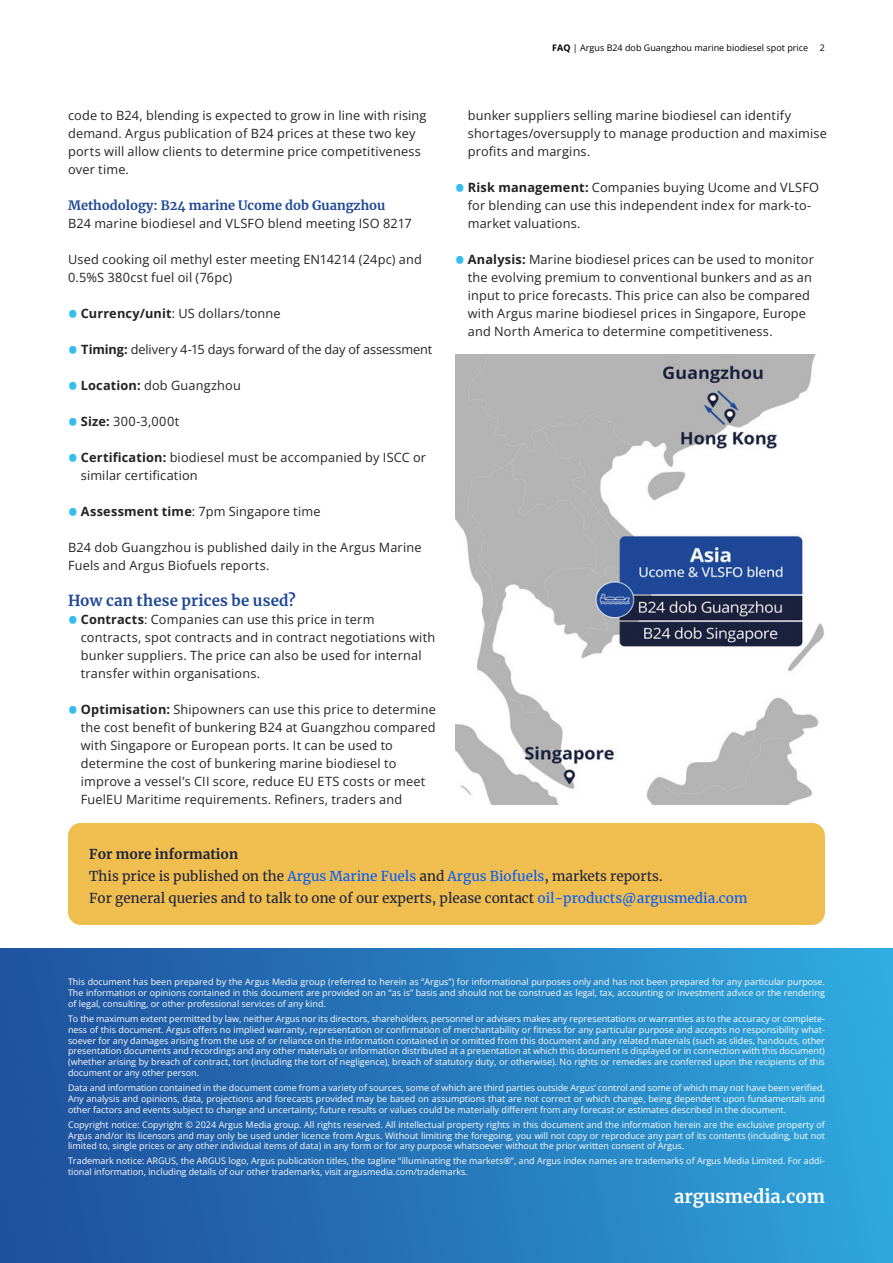
<style>
.page{position:relative;width:893px;height:1263px;background:#fff}
.page>*{position:absolute;margin:0;border:0;box-sizing:border-box;transform-origin:0 0}
.t1{font:700 18px "Merriweather";color:#fff}
.H1_Header{font:700 15px "Merriweather";letter-spacing:.015em;color:#1e4897}
.CTA_Text{font:13.5px "Merriweather";color:#1b223d}
.CTA_Text-2{font:700 13.5px "Merriweather";color:#1b223d}
.P1_Main_Body_Copy{font:12.75px/18px "Open Sans";letter-spacing:.015em;color:#232323}
.P1_Main_Body_Copy-2{font:12.75px "Open Sans";letter-spacing:-.005em;color:#232323}
.H2_Subheader{font:700 12.75px "Merriweather";color:#1e4897}
.t2{font:9px/10.8px "Open Sans";color:#fff;text-align:justify}
.t3{font:9px "Open Sans";color:#000}
.s1{font-weight:700}
.s2{font-weight:700;font-size:25.5px;color:#33beee}
.s3{color:#005aff}
</style>
<div class="page">
<div style="left:0;top:948px;width:893px;height:315px;background:linear-gradient(to right,#1f4e9b,#2fa7dd)"></div>
<div style="left:68px;top:823px;width:757px;height:102px;background:#f0bd4f;border-radius:13px"></div>
<img style="left:455px;top:354px;width:370px;height:450px">
<p class="t3" style="left:552px;top:42px;width:257px"><span class="s1">FAQ</span> | Argus B24 dob Guangzhou marine biodiesel spot price</p>
<p class="t3" style="left:820px;top:42px;width:7px">2</p>
<p class="P1_Main_Body_Copy" style="left:68px;top:106px;width:360px">code to B24, blending is expected to grow in line with rising demand. Argus publication of B24 prices at these two key ports will allow clients to determine price competitiveness over time.</p>
<p class="H2_Subheader" style="left:68px;top:197px;width:319px">Methodology: B24 marine Ucome dob Guangzhou</p>
<p class="P1_Main_Body_Copy" style="left:68px;top:214px;width:345px">B24 marine biodiesel and VLSFO blend meeting ISO 8217</p>
<p class="P1_Main_Body_Copy" style="left:68px;top:250px;width:355px">Used cooking oil methyl ester meeting EN14214 (24pc) and<br>0.5%S 380cst fuel oil (76pc)</p>
<p class="P1_Main_Body_Copy" style="left:68px;top:304px;width:214px"><span class="s2">•</span> <span class="s1">Currency/unit</span>: US dollars/tonne</p>
<p class="P1_Main_Body_Copy-2" style="left:68px;top:341px;width:366px"><span class="s2">•</span> <span class="s1">Timing:</span> delivery 4-15 days forward of the day of assessment</p>
<p class="P1_Main_Body_Copy" style="left:68px;top:376px;width:174px"><span class="s2">•</span> <span class="s1">Location:</span> dob Guangzhou</p>
<p class="P1_Main_Body_Copy" style="left:68px;top:412px;width:113px"><span class="s2">•</span> <span class="s1">Size:</span> 300-3,000t</p>
<p class="P1_Main_Body_Copy" style="left:81px;top:448px;width:347px;text-indent:-13px"><span class="s2">•</span> <span class="s1">Certification:</span> biodiesel must be accompanied by ISCC or similar certification</p>
<p class="P1_Main_Body_Copy" style="left:68px;top:502px;width:254px"><span class="s2">•</span> <span class="s1">Assessment time</span>: 7pm Singapore time</p>
<p class="P1_Main_Body_Copy" style="left:68px;top:538px;width:355px">B24 dob Guangzhou is published daily in the Argus Marine<br>Fuels and Argus Biofuels reports.</p>
<p class="H1_Header" style="left:68px;top:590px;width:229px">How can these prices be used?</p>
<p class="P1_Main_Body_Copy" style="left:81px;top:610px;width:356px;text-indent:-13px"><span class="s2">•</span> <span class="s1">Contracts</span>: Companies can use this price in term contracts, spot contracts and in contract negotiations with bunker suppliers. The price can also be used for internal transfer within organisations.</p>
<p class="P1_Main_Body_Copy" style="left:81px;top:700px;width:357px;text-indent:-13px"><span class="s2">•</span> <span class="s1">Optimisation:</span> Shipowners can use this price to determine the cost benefit of bunkering B24 at Guangzhou compared with Singapore or European ports. It can be used to determine the cost of bunkering marine biodiesel to improve a vessel’s CII score, reduce EU ETS costs or meet FuelEU Maritime requirements. Refiners, traders and</p>
<p class="P1_Main_Body_Copy" style="left:468px;top:106px;width:361px">bunker suppliers selling marine biodiesel can identify shortages/oversupply to manage production and maximise profits and margins.</p>
<p class="P1_Main_Body_Copy" style="left:468px;top:178px;width:353px;text-indent:-13px"><span class="s2">•</span> <span class="s1">Risk management:</span> Companies buying Ucome and VLSFO for blending can use this independent index for mark-to&shy;market valuations.</p>
<p class="P1_Main_Body_Copy" style="left:468px;top:250px;width:348px;text-indent:-13px"><span class="s2">•</span> <span class="s1">Analysis:</span> Marine biodiesel prices can be used to monitor the evolving premium to conventional bunkers and as an input to price forecasts. This price can also be compared with Argus marine biodiesel prices in Singapore, Europe and North America to determine competitiveness.</p>
<p class="CTA_Text-2" style="left:89px;top:845px;width:151px">For more information</p>
<p class="CTA_Text" style="left:89px;top:867px;width:575px">This price is published on the <span class="s3">Argus Marine Fuels</span> and <span class="s3">Argus Biofuels</span>, markets reports.</p>
<p class="CTA_Text" style="left:89px;top:889px;width:660px">For general queries and to talk to one of our experts, please contact <span class="s3">oil-products@argusmedia.com</span></p>
<p class="t2" style="left:68px;top:976px;width:758px">This document has been prepared by the Argus Media group (referred to herein as “Argus”) for informational purposes only and has not been prepared for any particular purpose.<br>The information or opinions contained in this document are provided on an “as is” basis and should not be construed as legal, tax, accounting or investment advice or the rendering of legal, consulting, or other professional services of any kind.</p>
<p class="t2" style="left:68px;top:1013px;width:758px">To the maximum extent permitted by law, neither Argus nor its directors, shareholders, personnel or advisers makes any representations or warranties as to the accuracy or complete&shy;ness of this document. Argus offers no implied warranty, representation or confirmation of merchantability or fitness for any particular purpose and accepts no responsibility what&shy;soever for any damages arising from the use of or reliance on the information contained in or omitted from this document and any related materials (such as slides, handouts, other presentation documents and recordings and any other materials or information distributed at a presentation at which this document is displayed or in connection with this document) (whether arising by breach of contract, tort (including the tort of negligence), breach of statutory duty, or otherwise). No rights or remedies are conferred upon the recipients of this document or any other person.</p>
<p class="t2" style="left:68px;top:1082px;width:758px">Data and information contained in the document come from a variety of sources, some of which are third parties outside Argus’ control and some of which may not have been verified.<br>Any analysis and opinions, data, projections and forecasts provided may be based on assumptions that are not correct or which change, being dependent upon fundamentals and other factors and events subject to change and uncertainty; future results or values could be materially different from any forecast or estimates described in the document.</p>
<p class="t2" style="left:68px;top:1119px;width:758px">Copyright notice: Copyright © 2024 Argus Media group. All rights reserved. All intellectual property rights in this document and the information herein are the exclusive property of Argus and/or its licensors and may only be used under licence from Argus. Without limiting the foregoing, you will not copy or reproduce any part of its contents (including, but not limited to, single prices or any other individual items of data) in any form or for any purpose whatsoever without the prior written consent of Argus.</p>
<p class="t2" style="left:68px;top:1155px;width:758px">Trademark notice: ARGUS, the ARGUS logo, Argus publication titles, the tagline “illuminating the markets®”, and Argus index names are trademarks of Argus Media Limited. For addi&shy;tional information, including details of our other trademarks, visit argusmedia.com/trademarks.</p>
<h1 class="t1" style="left:674px;top:1184px;width:152px">argusmedia.com</h1>
</div>
